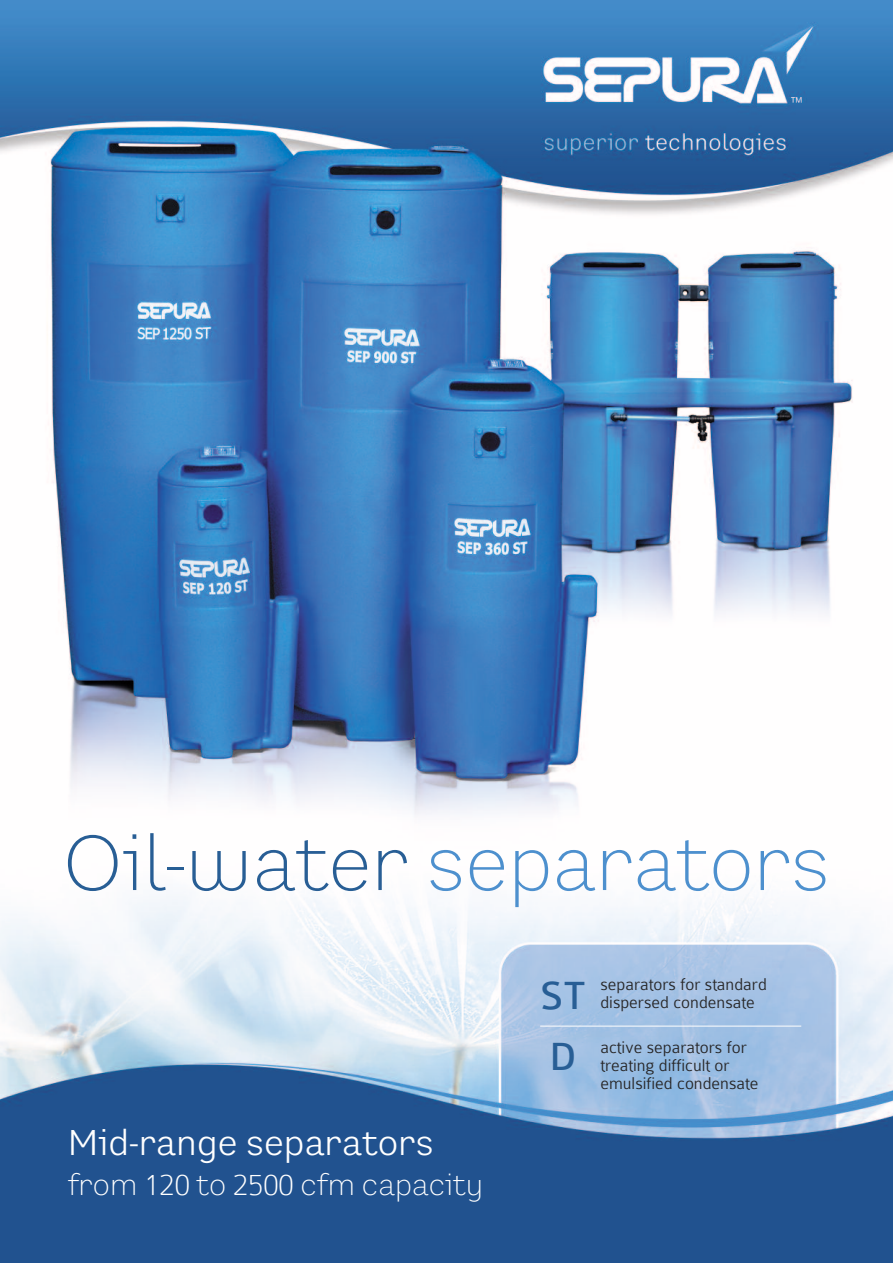
<style>
.page{position:relative;width:893px;height:1263px;background:#fff}
.page>*{position:absolute;margin:0;border:0;box-sizing:border-box;transform-origin:0 0}
.t1{font:300 78px "Preface";color:#4d90ce}
.t2{font:42px/61.5px "Colaborate";color:#285e95}
.t3{font:36px "Preface";color:#fff}
.t4{font:300 30px "Preface";color:#fff}
.t5{font:300 18px/18px "Colaborate";color:#272627}
.s1{color:#285e95}
.s2{font-family:"Colaborate";font-weight:100;font-size:33px}
</style>
<div class="page">
<img style="left:0;top:0;width:893px;height:1263px">
<hr style="left:540px;top:1026px;width:261px;height:1px;background:#fff">
<h1 class="t1" style="left:63px;top:819px;width:768px"><span class="s1">Oil-water</span> separators</h1>
<h3 class="t3" style="left:68px;top:1121px;width:367px">Mid-range separators</h3>
<h3 class="t4" style="left:68px;top:1167px;width:417px">from <span class="s2">120</span> to <span class="s2">2500</span> cfm capacity</h3>
<h2 class="t2" style="left:540px;top:968px;width:47px">ST<br>D</h2>
<p class="t5" style="left:600px;top:976px;width:168px">separators for standard dispersed condensate</p>
<p class="t5" style="left:600px;top:1039px;width:159px">active separators for treating difficult or emulsified condensate</p>
</div>
